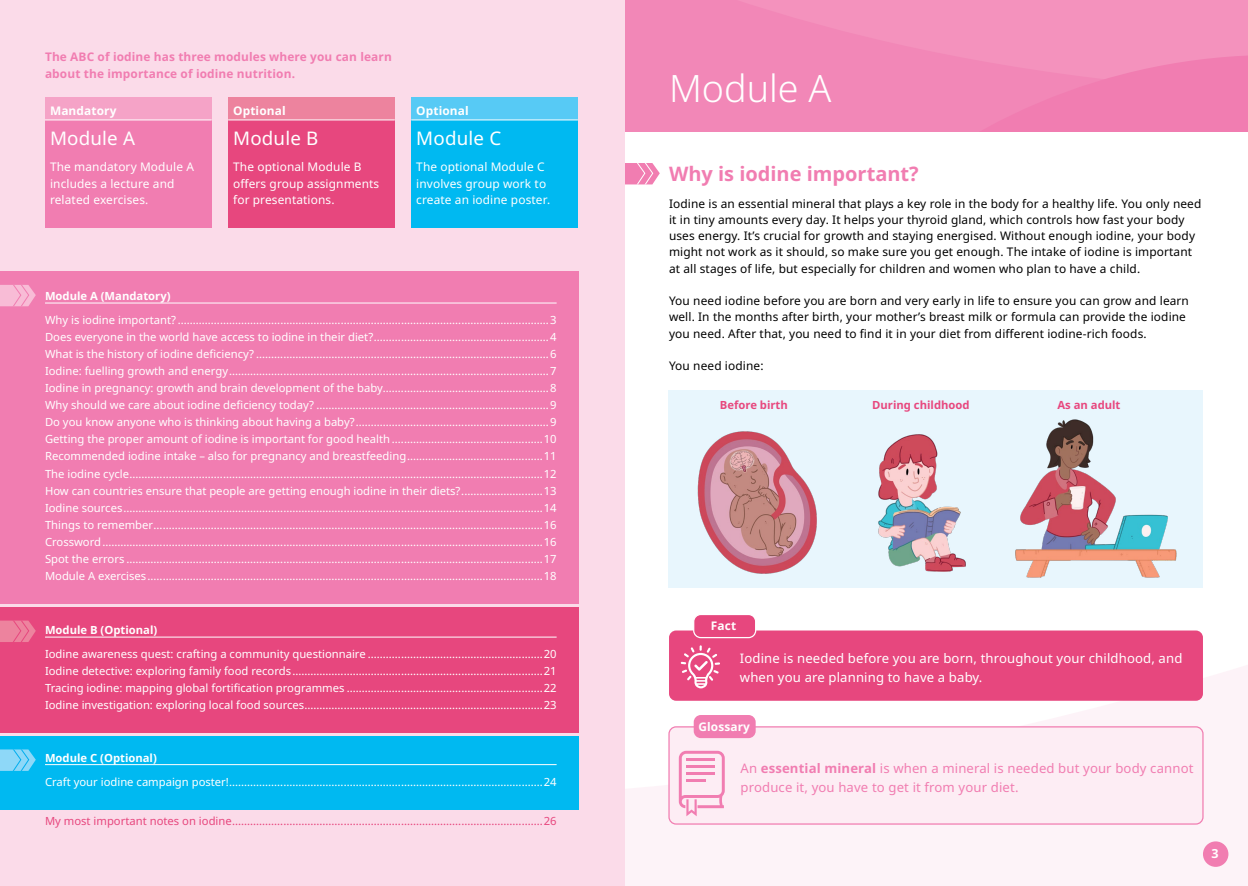
<style>
.page{position:relative;width:1248px;height:886px;background:#fff}
.page>*{position:absolute;margin:0;border:0;box-sizing:border-box;transform-origin:0 0}
.t1{font:300 37.62px "Noto Sans";color:#fff}
.t2{font:700 20px "Noto Sans";color:#f17db1}
.t3{font:18.75px "Noto Sans";letter-spacing:.01em;color:#fff}
.t4{font:13.12px/18.8px "Noto Sans";letter-spacing:.01em;color:#f17db1}
.t5{font:13.12px/18.8px "Noto Sans";letter-spacing:.01em;color:#fff}
.t6{font:700 12.5px "Noto Sans";color:#fff}
.t7{font:11.88px/16.2px "Noto Sans";letter-spacing:.01em;color:#000}
.t8{font:11.88px/16.2px "Noto Sans";letter-spacing:.01em;color:#fff}
.t9{font:700 11.88px/16.2px "Noto Sans";letter-spacing:.01em;color:#f17db1}
.t10{font:700 11.88px "Noto Sans";letter-spacing:.01em;color:#fff}
.t11{font:11.25px/17px "Noto Sans";color:#fff;text-align:justify}
.t12{font:11.25px "Noto Sans";color:#e7477e}
.t13{font:700 11.25px "Noto Sans";color:#fff}
.t14{font:700 11.25px "Noto Sans";color:#e7477e}
.s1{font-weight:700}
</style>
<div class="page">
<svg style="left:624px;top:627px;width:623px;height:259px"></svg>
<div style="left:1202px;top:841px;width:26px;height:26px;background:#f17db1;border-radius:50%"></div>
<div style="left:668px;top:390px;width:534px;height:198px;background:#e8f6fd"></div>
<div style="left:669px;top:727px;width:533px;height:97px;background:#fdedf4;border-radius:7px"></div>
<div style="left:668px;top:726px;width:535px;height:98px;border:1px solid #f17db1;border-radius:7px"></div>
<div style="left:669px;top:630px;width:533px;height:71px;background:#e7477e;border-radius:7px"></div>
<div style="left:693px;top:614px;width:62px;height:23px;background:#e7477e;border-radius:7px"></div>
<div style="left:693px;top:614px;width:63px;height:24px;border:1px solid #fff;border-radius:7px"></div>
<div style="left:693px;top:715px;width:62px;height:23px;background:#f17db1;border-radius:7px"></div>
<svg style="left:624px;top:0;width:623px;height:132px;background:#f38dba"></svg>
<svg style="left:667px;top:55px;width:580px;height:77px;background:#f184b5"></svg>
<svg style="left:624px;top:163px;width:35px;height:21px"></svg>
<img style="left:697px;top:431px;width:120px;height:143px">
<img style="left:878px;top:434px;width:88px;height:138px">
<img style="left:1015px;top:413px;width:188px;height:169px">
<div style="left:0;top:0;width:624px;height:886px;background:#fbdbe9"></div>
<div style="left:0;top:272px;width:579px;height:332px;background:#f17db1"></div>
<hr style="left:45px;top:302px;width:511px;height:1px;background:#fff">
<svg style="left:0;top:285px;width:36px;height:21px"></svg>
<div style="left:0;top:607px;width:579px;height:126px;background:#e7477e"></div>
<hr style="left:45px;top:637px;width:511px;height:1px;background:#fff">
<svg style="left:0;top:620px;width:36px;height:22px"></svg>
<div style="left:0;top:736px;width:579px;height:73px;background:#00b9f1"></div>
<hr style="left:45px;top:764px;width:511px;height:1px;background:#fff">
<svg style="left:0;top:749px;width:36px;height:22px"></svg>
<div style="left:45px;top:97px;width:167px;height:23px;background:#f5a3c7"></div>
<div style="left:228px;top:97px;width:167px;height:23px;background:#ed839e"></div>
<div style="left:411px;top:97px;width:167px;height:23px;background:#57caf5"></div>
<div style="left:45px;top:120px;width:167px;height:107px;background:#f17db1"></div>
<div style="left:228px;top:120px;width:167px;height:107px;background:#e7477e"></div>
<div style="left:411px;top:120px;width:167px;height:107px;background:#00b9f1"></div>
<hr style="left:411px;top:120px;width:167px;height:1px;background:#fff">
<hr style="left:228px;top:120px;width:167px;height:1px;background:#fff">
<hr style="left:45px;top:120px;width:167px;height:1px;background:#fff">
<svg style="left:680px;top:645px;width:40px;height:43px"></svg>
<svg style="left:678px;top:751px;width:46px;height:65px"></svg>
<p class="t9" style="left:45px;top:49px;width:348px">The ABC of iodine has three modules where you can learn about the importance of iodine nutrition.</p>
<p class="t10" style="left:50px;top:102px;width:68px">Mandatory</p>
<p class="t10" style="left:233px;top:102px;width:54px">Optional</p>
<p class="t10" style="left:416px;top:102px;width:54px">Optional</p>
<h3 class="t3" style="left:50px;top:125px;width:87px">Module A</h3>
<p class="t8" style="left:50px;top:159px;width:145px">The mandatory Module A includes a lecture and related exercises.</p>
<h3 class="t3" style="left:233px;top:125px;width:87px">Module B</h3>
<p class="t8" style="left:233px;top:159px;width:148px">The optional Module B offers group assignments for presentations.</p>
<h3 class="t3" style="left:416px;top:125px;width:86px">Module C</h3>
<p class="t8" style="left:416px;top:159px;width:135px">The optional Module C involves group work to create an iodine poster.</p>
<p class="t13" style="left:45px;top:288px;width:127px">Module A (Mandatory)</p>
<p class="t11" style="left:45px;top:312px;width:513px">Why is iodine important? ...........................................................................................................................3<br>Does everyone in the world have access to iodine in their diet?..........................................................4<br>What is the history of iodine deficiency? .................................................................................................6<br>Iodine: fuelling growth and energy..........................................................................................................7<br>Iodine in pregnancy: growth and brain development of the baby.......................................................8<br>Why should we care about iodine deficiency today? .............................................................................9<br>Do you know anyone who is thinking about having a baby?................................................................9<br>Getting the proper amount of iodine is important for good health ..................................................10<br>Recommended iodine intake – also for pregnancy and breastfeeding.............................................11<br>The iodine cycle.........................................................................................................................................12<br>How can countries ensure that people are getting enough iodine in their diets?</p>
<p class="t11" style="left:45px;top:482px;width:513px;text-indent:498px">13<br>Iodine sources...........................................................................................................................................14<br>Things to remember.................................................................................................................................16<br>Crossword..................................................................................................................................................16<br>Spot the errors ..........................................................................................................................................17<br>Module A exercises...................................................................................................................................18</p>
<p class="t13" style="left:45px;top:622px;width:114px">Module B (Optional)</p>
<p class="t11" style="left:45px;top:646px;width:513px">Iodine awareness quest: crafting a community questionnaire ..........................................................20<br>Iodine detective: exploring family food records...................................................................................21<br>Tracing iodine: mapping global fortification programmes .................................................................22<br>Iodine investigation: exploring local food sources...............................................................................23</p>
<p class="t13" style="left:45px;top:749px;width:113px">Module C (Optional)</p>
<p class="t11" style="left:45px;top:773px;width:513px">Craft your iodine campaign poster!........................................................................................................24</p>
<p class="t12" style="left:45px;top:813px;width:513px">My most important notes on iodine.......................................................................................................26</p>
<h1 class="t1" style="left:669px;top:62px;width:164px">Module A</h1>
<h2 class="t2" style="left:669px;top:159px;width:251px">Why is iodine important?</h2>
<p class="t7" style="left:669px;top:195px;width:534px">Iodine is an essential mineral that plays a key role in the body for a healthy life. You only need it in tiny amounts every day. It helps your thyroid gland, which controls how fast your body uses energy. It’s crucial for growth and staying energised. Without enough iodine, your body might not work as it should, so make sure you get enough. The intake of iodine is important at all stages of life, but especially for children and women who plan to have a child.</p>
<p class="t7" style="left:669px;top:293px;width:521px">You need iodine before you are born and very early in life to ensure you can grow and learn well. In the months after birth, your mother’s breast milk or formula can provide the iodine you need. After that, you need to find it in your diet from different iodine-rich foods.</p>
<p class="t7" style="left:669px;top:358px;width:96px">You need iodine:</p>
<p class="t14" style="left:719px;top:397px;width:69px">Before birth</p>
<p class="t14" style="left:872px;top:397px;width:99px">During childhood</p>
<p class="t14" style="left:1057px;top:397px;width:65px">As an adult</p>
<p class="t10" style="left:711px;top:617px;width:27px">Fact</p>
<p class="t5" style="left:739px;top:649px;width:444px">Iodine is needed before you are born, throughout your childhood, and when you are planning to have a baby.</p>
<p class="t10" style="left:698px;top:718px;width:53px">Glossary</p>
<p class="t4" style="left:740px;top:759px;width:454px">An <span class="s1">essential mineral</span> is when a mineral is needed but your body cannot produce it, you have to get it from your diet.</p>
<p class="t6" style="left:1211px;top:844px;width:9px">3</p>
</div>
